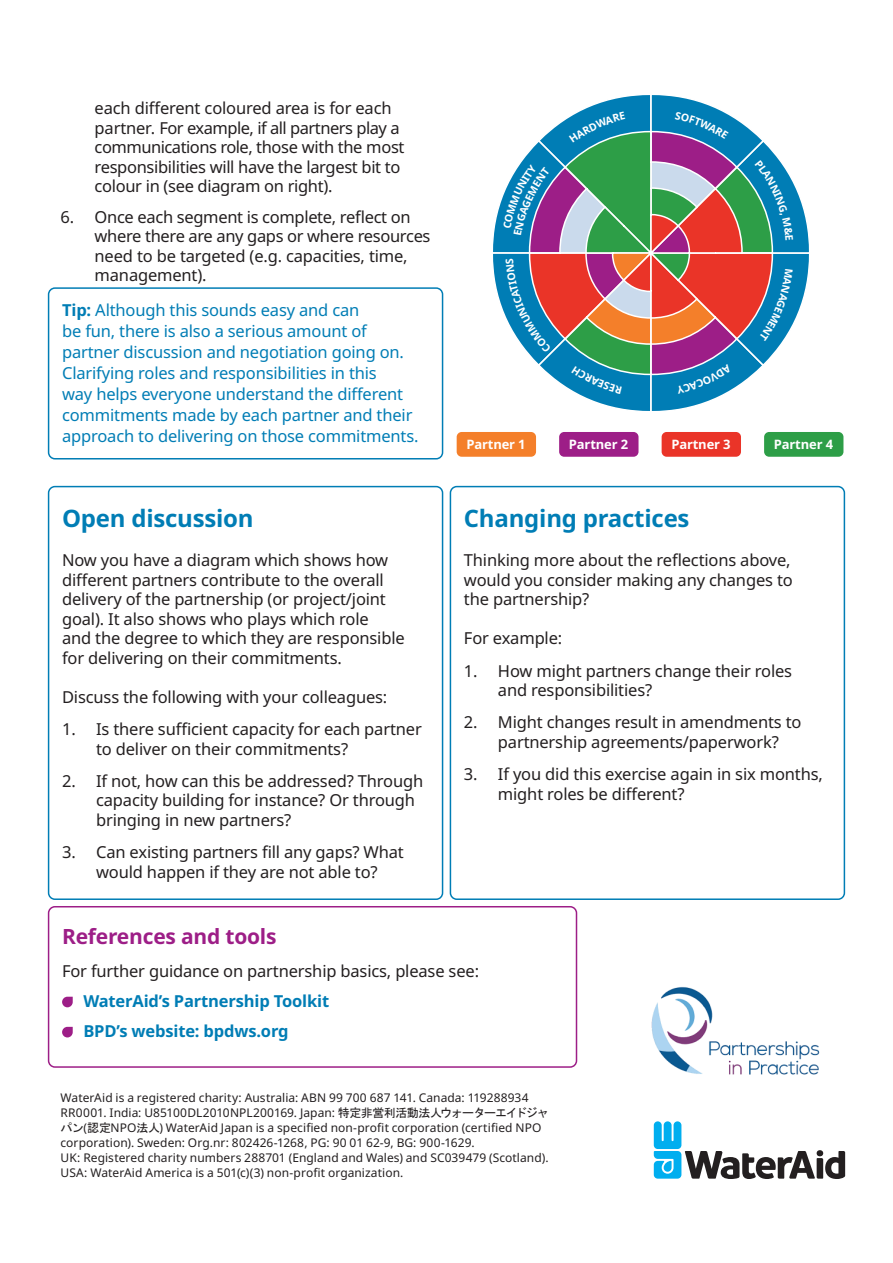
<style>
.page{position:relative;width:893px;height:1263px;background:#fff}
.page>*{position:absolute;margin:0;border:0;box-sizing:border-box;transform-origin:0 0}
.t1{font:700 24px "Noto Sans";letter-spacing:-.01em;color:#007db5}
.t2{font:700 21px "Noto Sans";letter-spacing:-.01em;color:#9d1e87}
.t3{font:16.5px/19.5px "Noto Sans";letter-spacing:-.01em;color:#231f20}
.t4{font:16.5px/21px "Noto Sans";letter-spacing:-.01em;color:#007db5}
.t5{font:700 16.5px/30.2px "Noto Sans";letter-spacing:-.01em;color:#007db5}
.t6{font:700 12.9px "Noto Sans";letter-spacing:-.01em;color:#fff}
.t7{font:12px/15px "Noto Sans";letter-spacing:.005em;color:#231f20}
.s1{font-weight:700}
.s2{font-family:"MS Gothic"}
</style>
<div class="page">
<div style="left:48px;top:287px;width:395px;height:172px;border:2px solid #007db5;border-radius:6px"></div>
<svg style="left:654px;top:1121px;width:191px;height:58px"></svg>
<img style="left:651px;top:987px;width:169px;height:88px">
<div style="left:48px;top:486px;width:395px;height:414px;border:2px solid #007db5;border-radius:6px"></div>
<div style="left:450px;top:486px;width:395px;height:414px;border:2px solid #007db5;border-radius:6px"></div>
<svg style="left:62px;top:997px;width:11px;height:10px"></svg>
<svg style="left:62px;top:1027px;width:11px;height:10px"></svg>
<div style="left:48px;top:906px;width:529px;height:162px;border:2px solid #9d1e87;border-radius:6px"></div>
<div style="left:457px;top:432px;width:79px;height:25px;background:#f47f2a;border-radius:5px"></div>
<div style="left:559px;top:432px;width:79px;height:25px;background:#9d1e87;border-radius:5px"></div>
<div style="left:662px;top:432px;width:79px;height:25px;background:#ea3428;border-radius:5px"></div>
<div style="left:764px;top:432px;width:79px;height:25px;background:#2d9e47;border-radius:5px"></div>
<svg style="left:493px;top:95px;width:316px;height:316px"></svg>
<p class="t3" style="left:95px;top:99px;width:311px">each different coloured area is for each partner. For example, if all partners play a communications role, those with the most responsibilities will have the largest bit to colour in (see diagram on right).</p>
<p class="t3" style="left:95px;top:207px;width:337px;text-indent:-34px">6. Once each segment is complete, reflect on where there are any gaps or where resources need to be targeted (e.g. capacities, time, management).</p>
<p class="t4" style="left:62px;top:300px;width:358px"><span class="s1">Tip:</span> Although this sounds easy and can<br>be fun, there is also a serious amount of partner discussion and negotiation going on.<br>Clarifying roles and responsibilities in this<br>way helps everyone understand the different commitments made by each partner and their approach to delivering on those commitments.</p>
<h1 class="t1" style="left:62px;top:502px;width:193px">Open discussion</h1>
<p class="t3" style="left:62px;top:551px;width:344px">Now you have a diagram which shows how different partners contribute to the overall delivery of the partnership (or project/joint goal). It also shows who plays which role<br>and the degree to which they are responsible for delivering on their commitments.</p>
<p class="t3" style="left:62px;top:687px;width:327px">Discuss the following with your colleagues:</p>
<p class="t3" style="left:96px;top:720px;width:327px;text-indent:-34px">1. Is there sufficient capacity for each partner to deliver on their commitments?</p>
<p class="t3" style="left:96px;top:771px;width:329px;text-indent:-34px">2. If not, how can this be addressed? Through capacity building for instance? Or through bringing in new partners?</p>
<p class="t3" style="left:62px;top:843px;width:343px;text-align:center">3. Can existing partners fill any gaps? What would happen if they are not able to?</p>
<p class="t6" style="left:466px;top:435px;width:61px">Partner 1</p>
<p class="t6" style="left:569px;top:435px;width:61px">Partner 2</p>
<p class="t6" style="left:671px;top:435px;width:61px">Partner 3</p>
<p class="t6" style="left:774px;top:435px;width:61px">Partner 4</p>
<h1 class="t1" style="left:464px;top:502px;width:227px">Changing practices</h1>
<p class="t3" style="left:464px;top:551px;width:330px">Thinking more about the reflections above, would you consider making any changes to the partnership?</p>
<p class="t3" style="left:464px;top:629px;width:100px">For example:</p>
<p class="t3" style="left:498px;top:661px;width:296px;text-indent:-34px">1. How might partners change their roles and responsibilities?</p>
<p class="t3" style="left:498px;top:713px;width:305px;text-indent:-34px">2. Might changes result in amendments to partnership agreements/paperwork?</p>
<p class="t3" style="left:498px;top:765px;width:326px;text-indent:-34px">3. If you did this exercise again in six months, might roles be different?</p>
<p class="t2" style="left:62px;top:922px;width:216px">References and tools</p>
<p class="t3" style="left:62px;top:962px;width:418px">For further guidance on partnership basics, please see:</p>
<p class="t5" style="left:83px;top:987px;width:247px">WaterAid’s Partnership Toolkit<br>BPD’s website: bpdws.org</p>
<p class="t7" style="left:61px;top:1090px;width:490px">WaterAid is a registered charity: Australia: ABN 99 700 687 141. Canada: 119288934<br>RR0001. India: U85100DL2010NPL200169. Japan: <span class="s2">特定非営利活動法人ウォーターエイドジャパン</span>(<span class="s2">認定</span>NPO<span class="s2">法人</span>) WaterAid Japan is a specified non-profit corporation (certified NPO corporation). Sweden: Org.nr: 802426-1268, PG: 90 01 62-9, BG: 900-1629.<br>UK: Registered charity numbers 288701 (England and Wales) and SC039479 (Scotland).<br>USA: WaterAid America is a 501(c)(3) non-profit organization.</p>
</div>
